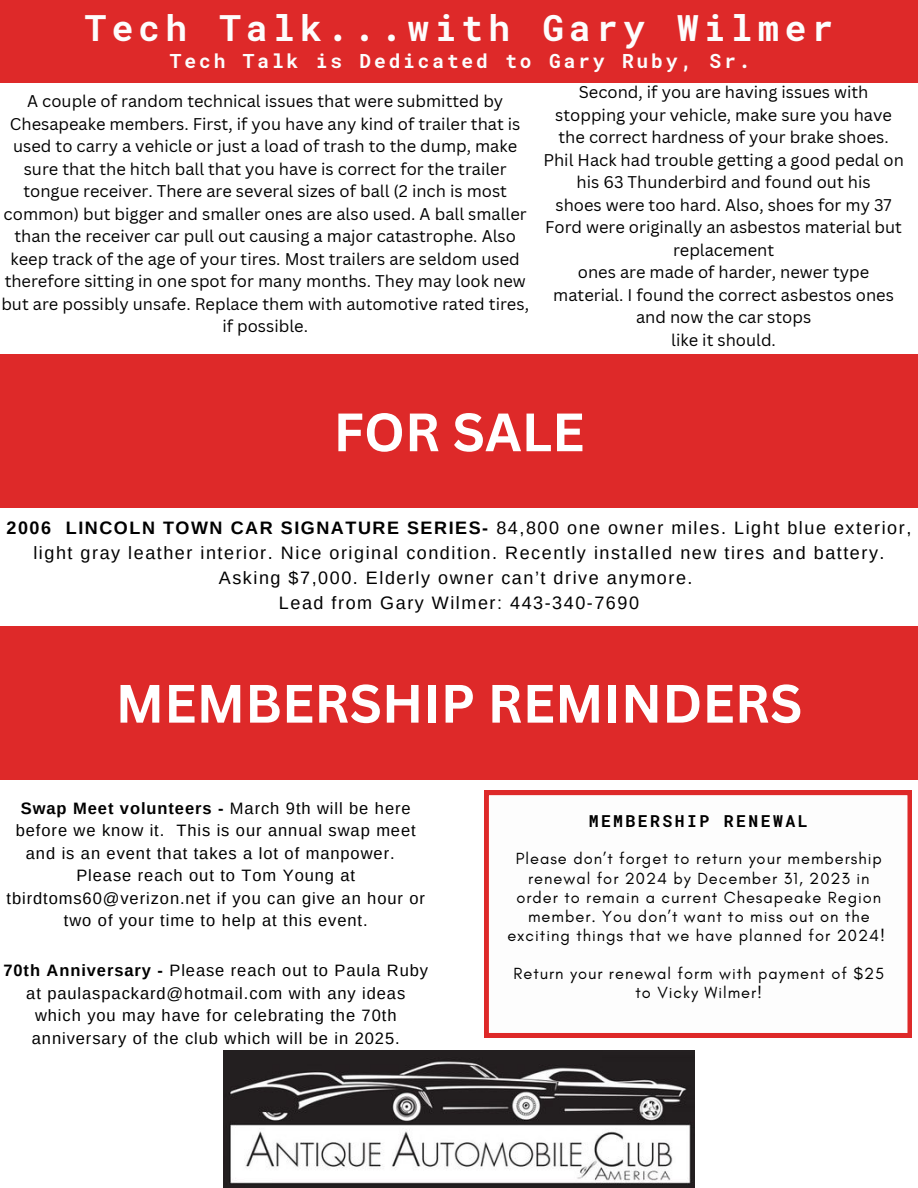
<style>
.page{position:relative;width:918px;height:1188px;background:#fff}
.page>*{position:absolute;margin:0;border:0;box-sizing:border-box;transform-origin:0 0}
.t1{font:700 52.8px "Canva Sans";color:#fff}
.t2{font:700 36px "Roboto Mono";letter-spacing:.15em;color:#fdfdfd}
.t3{font:700 19.5px "Roboto Mono";letter-spacing:.15em;color:#fdfdfd}
.t4{font:18px/24.8px "Arimo";letter-spacing:.085em;color:#000;text-align:center}
.t5{font:16.5px/22.5px "Canva Sans";color:#000;text-align:center}
.t6{font:16.5px/22.5px "Arimo";letter-spacing:.055em;color:#000;text-align:center}
.t7{font:16.5px/19.2px "Glacial Indifference";letter-spacing:.06em;color:#000;text-align:center}
.t8{font:700 16.5px "Arimo";letter-spacing:.055em;color:#000}
.t9{font:700 16.5px "Roboto Mono";letter-spacing:.15em;color:#000}
.s1{font-weight:700}
.s2{font-weight:400}
</style>
<div class="page">
<div style="left:0;top:0;width:918px;height:83px;background:#de2929"></div>
<img style="left:224px;top:1051px;width:470px;height:137px">
<div style="left:0;top:626px;width:918px;height:153px;background:#de2929"></div>
<div style="left:0;top:354px;width:918px;height:154px;background:#de2929"></div>
<svg style="left:484px;top:791px;width:428px;height:246px"></svg>
<h2 class="t2" style="left:85px;top:2px;width:750px">Tech Talk...with Gary Wilmer</h2>
<p class="t3" style="left:170px;top:47px;width:582px">Tech Talk is Dedicated to Gary Ruby, Sr.</p>
<p class="t5" style="left:1px;top:90px;width:529px">A couple of random technical issues that were submitted by Chesapeake members. First, if you have any kind of trailer that is used to carry a vehicle or just a load of trash to the dump, make sure that the hitch ball that you have is correct for the trailer tongue receiver. There are several sizes of ball (2 inch is most common) but bigger and smaller ones are also used. A ball smaller than the receiver car pull out causing a major catastrophe. Also keep track of the age of your tires. Most trailers are seldom used therefore sitting in one spot for many months. They may look new but are possibly unsafe. Replace them with automotive rated tires, if possible.</p>
<p class="t5" style="left:543px;top:81px;width:362px">Second, if you are having issues with stopping your vehicle, make sure you have the correct hardness of your brake shoes.<br>Phil Hack had trouble getting a good pedal on his 63 Thunderbird and found out his<br>shoes were too hard. Also, shoes for my 37<br>Ford were originally an asbestos material but replacement<br>ones are made of harder, newer type material. I found the correct asbestos ones and now the car stops<br>like it should.</p>
<h1 class="t1" style="left:334px;top:401px;width:253px">FOR SALE</h1>
<p class="t4" style="left:7px;top:516px;width:906px"><span class="s1">2006 LINCOLN TOWN CAR SIGNATURE SERIES-</span> 84,800 one owner miles. Light blue exterior, light gray leather interior. Nice original condition. Recently installed new tires and battery.<br>Asking $7,000. Elderly owner can’t drive anymore.<br>Lead from Gary Wilmer: 443-340-7690</p>
<h1 class="t1" style="left:116px;top:672px;width:688px">MEMBERSHIP REMINDERS</h1>
<p class="t8" style="left:21px;top:797px;width:391px">Swap Meet volunteers - <span class="s2">March 9th will be here</span></p>
<p class="t6" style="left:16px;top:819px;width:401px">before we know it. This is our annual swap meet</p>
<p class="t6" style="left:26px;top:842px;width:370px">and is an event that takes a lot of manpower.</p>
<p class="t6" style="left:76px;top:864px;width:280px">Please reach out to Tom Young at</p>
<p class="t6" style="left:7px;top:887px;width:420px">tbirdtoms60@verizon.net if you can give an hour or</p>
<p class="t6" style="left:64px;top:909px;width:305px">two of your time to help at this event.</p>
<p class="t6" style="left:3px;top:959px;width:426px"><span class="s1">70th Anniversary -</span> Please reach out to Paula Ruby at paulaspackard@hotmail.com with any ideas which you may have for celebrating the 70th anniversary of the club which will be in 2025.</p>
<p class="t9" style="left:589px;top:810px;width:220px">MEMBERSHIP RENEWAL</p>
<p class="t7" style="left:507px;top:850px;width:379px">Please don’t forget to return your membership renewal for 2024 by December 31, 2023 in order to remain a current Chesapeake Region member. You don’t want to miss out on the exciting things that we have planned for 2024!</p>
<p class="t7" style="left:514px;top:964px;width:372px">Return your renewal form with payment of $25 to Vicky Wilmer!</p>
</div>
